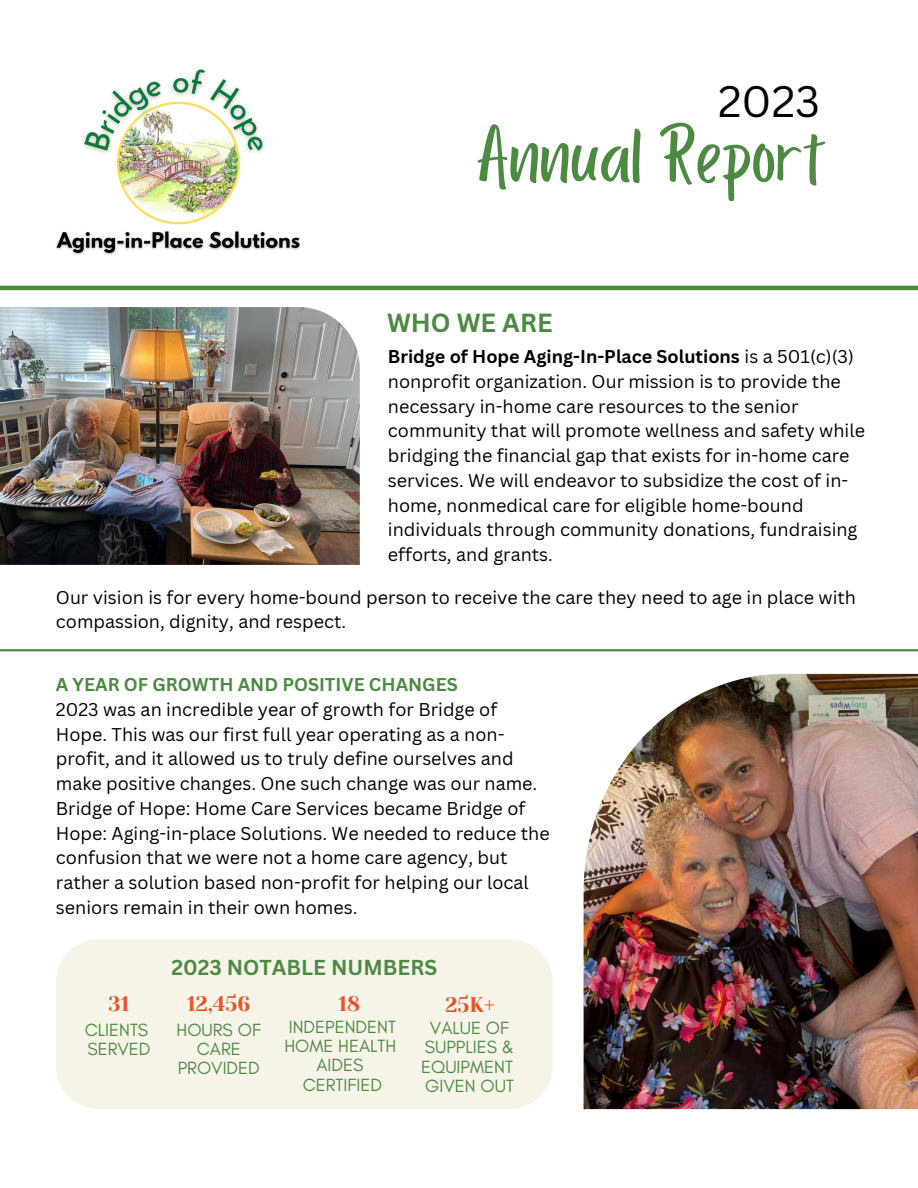
<style>
.page{position:relative;width:918px;height:1188px;background:#fff}
.page>*{position:absolute;margin:0;border:0;box-sizing:border-box;transform-origin:0 0}
.t1{font:84.6px "Porcelain";color:#4c8a42}
.t2{font:42.9px "Canva Sans";color:#000}
.t3{font:700 25.5px "Canva Sans";color:#4c8a42}
.t4{font:700 21px "Canva Sans";color:#4c8a42}
.t5{font:21px "Yeseva One";color:#eb5324}
.t6{font:18px/24.8px "Canva Sans";color:#000}
.t7{font:18px/19.2px "Glacial Indifference";color:#4c8a42;text-align:center}
.t8{font:700 18px "Canva Sans";color:#4c8a42}
.s1{font-weight:700}
</style>
<div class="page">
<img style="left:56px;top:69px;width:245px;height:186px">
<img style="left:0;top:307px;width:360px;height:258px">
<hr style="left:0;top:649px;width:918px;height:2px;background:#4c8a42">
<img style="left:584px;top:674px;width:334px;height:435px">
<div style="left:56px;top:939px;width:497px;height:170px;background:#f6f4e8"></div>
<hr style="left:0;top:286px;width:918px;height:4px;background:#4c8a42">
<h3 class="t2" style="left:718px;top:71px;width:104px">2023</h3>
<p class="t1" style="left:476px;top:110px;width:352px">Annual Report</p>
<p class="t3" style="left:387px;top:304px;width:167px">WHO WE ARE</p>
<p class="t6" style="left:388px;top:344px;width:479px"><span class="s1">Bridge of Hope Aging-In-Place Solutions</span> is a 501(c)(3) nonprofit organization. Our mission is to provide the necessary in-home care resources to the senior community that will promote wellness and safety while bridging the financial gap that exists for in-home care services. We will endeavor to subsidize the cost of in&shy;home, nonmedical care for eligible home-bound individuals through community donations, fundraising efforts, and grants.</p>
<p class="t6" style="left:56px;top:584px;width:802px">Our vision is for every home-bound person to receive the care they need to age in place with compassion, dignity, and respect.</p>
<p class="t8" style="left:56px;top:672px;width:403px">A YEAR OF GROWTH AND POSITIVE CHANGES</p>
<h4 class="t6" style="left:56px;top:697px;width:495px">2023 was an incredible year of growth for Bridge of Hope. This was our first full year operating as a non&shy;profit, and it allowed us to truly define ourselves and make positive changes. One such change was our name.<br>Bridge of Hope: Home Care Services became Bridge of Hope: Aging-in-place Solutions. We needed to reduce the confusion that we were not a home care agency, but rather a solution based non-profit for helping our local seniors remain in their own homes.</h4>
<p class="t4" style="left:171px;top:953px;width:267px">2023 NOTABLE NUMBERS</p>
<h5 class="t5" style="left:109px;top:991px;width:22px">31</h5>
<p class="t5" style="left:187px;top:991px;width:65px">12,456</p>
<p class="t5" style="left:338px;top:991px;width:23px">18</p>
<p class="t5" style="left:445px;top:993px;width:51px">25K+</p>
<p class="t7" style="left:421px;top:1018px;width:95px">VALUE OF<br>SUPPLIES &amp;<br>EQUIPMENT</p>
<p class="t7" style="left:425px;top:1076px;width:90px">GIVEN OUT</p>
<p class="t7" style="left:284px;top:1017px;width:113px;text-align:left">INDEPENDENT<br>HOME HEALTH</p>
<p class="t7" style="left:316px;top:1056px;width:49px">AIDES</p>
<p class="t7" style="left:303px;top:1075px;width:81px">CERTIFIED</p>
<p class="t7" style="left:85px;top:1020px;width:65px">CLIENTS</p>
<p class="t7" style="left:87px;top:1039px;width:65px">SERVED</p>
<h6 class="t7" style="left:177px;top:1020px;width:86px">HOURS OF<br>CARE</h6>
<p class="t7" style="left:178px;top:1058px;width:84px">PROVIDED</p>
</div>
